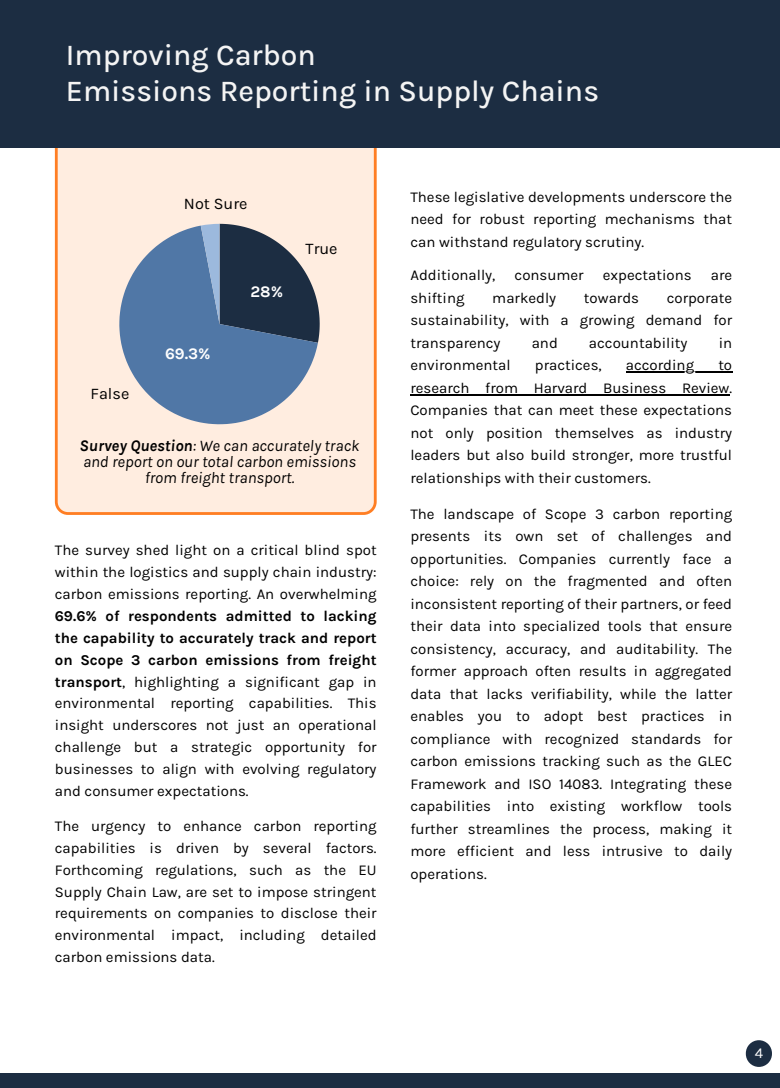
<style>
.page{position:relative;width:780px;height:1088px;background:#fff}
.page>*{position:absolute;margin:0;border:0;box-sizing:border-box;transform-origin:0 0}
.t1{font:500 30px/35.6px "Karla";color:#f4f4f4}
.t2{font:italic 16.12px/16px "Karla";color:#000;text-align:center}
.t3{font:16.12px "Karla";color:#000}
.t4{font:700 16.12px "Karla";color:#fff}
.t5{font:15px/22.5px "Karla";color:#000;text-align:justify}
.t6{font:15px "Karla";color:#fff}
.s1{font-weight:700}
</style>
<div class="page">
<hr style="left:626px;top:372px;width:106px;height:1px;background:#000">
<hr style="left:410px;top:394px;width:320px;height:1px;background:#000">
<div style="left:55px;top:148px;width:321px;height:367px;background:#ffede0"></div>
<div style="left:0;top:0;width:780px;height:148px;background:#1c2d42"></div>
<svg style="left:119px;top:226px;width:199px;height:198px;background:#7a93b4"></svg>
<svg style="left:201px;top:224px;width:119px;height:119px;background:#506074"></svg>
<div style="left:0;top:1072px;width:780px;height:15px;background:#1c2d42"></div>
<svg style="left:746px;top:1040px;width:26px;height:26px"></svg>
<p class="t1" style="left:66px;top:37px;width:535px">Improving Carbon<br>Emissions Reporting in Supply Chains</p>
<p class="t3" style="left:91px;top:384px;width:40px">False</p>
<p class="t3" style="left:184px;top:194px;width:65px">Not Sure</p>
<p class="t4" style="left:165px;top:344px;width:47px">69.3%</p>
<p class="t4" style="left:251px;top:282px;width:34px">28%</p>
<p class="t3" style="left:306px;top:239px;width:34px">True</p>
<p class="t2" style="left:80px;top:438px;width:281px"><span class="s1">Survey Question</span>: We can accurately track and report on our total carbon emissions from freight transport.</p>
<h1 class="t5" style="left:55px;top:539px;width:323px;line-height:21.9px">The survey shed light on a critical blind spot within the logistics and supply chain industry: carbon emissions reporting. An overwhelming <span class="s1">69.6% of respondents admitted to lacking the capability to accurately track and report on Scope 3 carbon emissions from freight transport</span>, highlighting a significant gap in environmental reporting capabilities. This insight underscores not just an operational challenge but a strategic opportunity for businesses to align with evolving regulatory and consumer expectations.</h1>
<p class="t5" style="left:55px;top:815px;width:323px;line-height:21.9px">The urgency to enhance carbon reporting capabilities is driven by several factors.<br>Forthcoming regulations, such as the EU Supply Chain Law, are set to impose stringent requirements on companies to disclose their environmental impact, including detailed carbon emissions data.</p>
<h2 class="t5" style="left:410px;top:185px;width:323px">These legislative developments underscore the need for robust reporting mechanisms that can withstand regulatory scrutiny.</h2>
<h2 class="t5" style="left:410px;top:264px;width:86px">Additionally,</h2>
<h2 class="t5" style="left:515px;top:264px;width:71px">consumer</h2>
<h2 class="t5" style="left:603px;top:264px;width:90px">expectations</h2>
<h2 class="t5" style="left:711px;top:264px;width:23px">are</h2>
<h2 class="t5" style="left:410px;top:287px;width:56px">shifting</h2>
<h2 class="t5" style="left:492px;top:287px;width:65px">markedly</h2>
<h2 class="t5" style="left:584px;top:287px;width:57px">towards</h2>
<h2 class="t5" style="left:410px;top:287px;width:323px;text-indent:256px">corporate sustainability, with a growing demand for transparency</h2>
<h2 class="t5" style="left:532px;top:332px;width:28px">and</h2>
<h2 class="t5" style="left:589px;top:332px;width:100px">accountability</h2>
<h2 class="t5" style="left:719px;top:332px;width:15px">in</h2>
<h2 class="t5" style="left:410px;top:354px;width:102px">environmental</h2>
<h2 class="t5" style="left:535px;top:354px;width:68px">practices,</h2>
<p class="t5" style="left:626px;top:354px;width:70px">according</p>
<p class="t5" style="left:410px;top:354px;width:323px;text-indent:308px">to research from Harvard Business Review.<br>Companies that can meet these expectations not only position themselves as industry leaders but also build stronger, more trustful relationships with their customers.</p>
<p class="t5" style="left:410px;top:502px;width:323px">The landscape of Scope 3 carbon reporting presents its own set of challenges and opportunities. Companies currently face a choice: rely on the fragmented and often inconsistent reporting of their partners, or feed</p>
<p class="t5" style="left:410px;top:615px;width:323px">their data into specialized tools that ensure consistency, accuracy, and auditability. The former approach often results in aggregated data that lacks verifiability, while the latter enables you to adopt best practices in compliance with recognized standards for carbon emissions tracking such as the GLEC Framework and ISO 14083. Integrating these capabilities into existing workflow tools further streamlines the process, making it more efficient and less intrusive to daily operations.</p>
<p class="t6" style="left:755px;top:1044px;width:10px">4</p>
</div>
